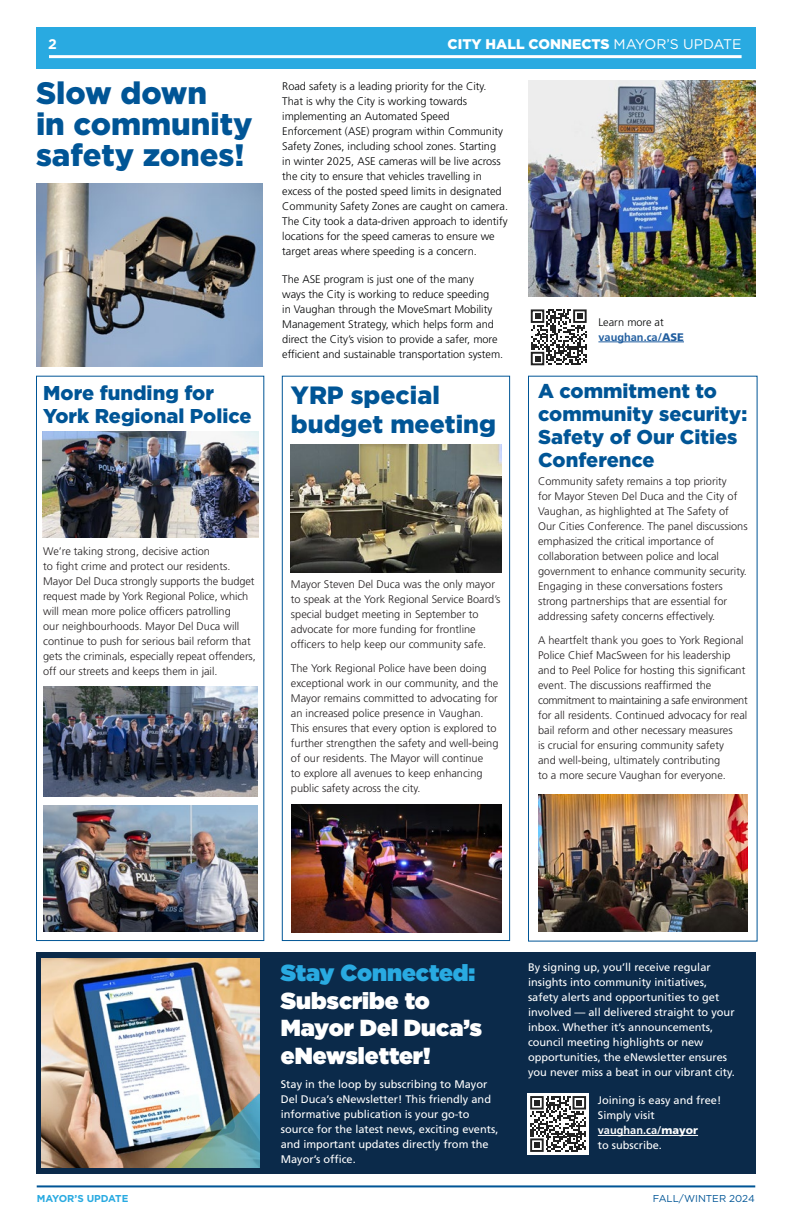
<style>
.page{position:relative;width:792px;height:1224px;background:#fff}
.page>*{position:absolute;margin:0;border:0;box-sizing:border-box;transform-origin:0 0}
.t1{font:900 31px/31px "Gotham";color:#005596}
.t2{font:900 25px/29px "Gotham";color:#005596}
.t3{font:900 23.2px/27.6px "Gotham";color:#fff}
.t4{font:900 23.2px "Gotham";color:#29aae1}
.t5{font:900 20px/23px "Gotham";color:#005596}
.t6{font:900 14px "Gotham";color:#fff}
.t7{font:700 14px "Gotham";color:#fff}
.t8{font:300 11px/15px "Frutiger LT Std";color:#231f20}
.t9{font:300 11px/15px "Frutiger LT Std";color:#010203}
.t10{font:11px/15px "Frutiger LT Std";color:#fff}
.t11{font:10px "Gotham";color:#005596}
.t12{font:700 10px "Gotham";color:#29aae1}
.s1{font-weight:400}
.s2{font-weight:700;color:#215e9f}
.s3{font-weight:900;color:#215e9f}
.s4{font-weight:700}
.s5{font-weight:900}
</style>
<div class="page">
<hr style="left:37px;top:1185px;width:718px;height:2px;background:#005596">
<div style="left:36px;top:953px;width:720px;height:221px;background:#0b2a4a"></div>
<img style="left:41px;top:958px;width:218px;height:210px">
<hr style="left:598px;top:1135px;width:100px;height:1px;background:#fff">
<div style="left:527px;top:1093px;width:62px;height:62px;background:#fff"></div>
<svg style="left:530px;top:1096px;width:56px;height:56px"></svg>
<div style="left:36px;top:27px;width:720px;height:42px;background:#29aae1"></div>
<hr style="left:49px;top:55px;width:693px;height:3px;background:#fff">
<img style="left:36px;top:184px;width:227px;height:182px">
<img style="left:159px;top:1085px;width:100px;height:82px">
<img style="left:528px;top:81px;width:228px;height:215px">
<img style="left:42px;top:431px;width:216px;height:107px">
<div style="left:528px;top:376px;width:230px;height:566px;border:1px solid #005596"></div>
<div style="left:282px;top:376px;width:228px;height:565px;border:1px solid #005596"></div>
<div style="left:36px;top:376px;width:228px;height:565px;border:1px solid #005596"></div>
<img style="left:43px;top:806px;width:215px;height:125px">
<img style="left:43px;top:686px;width:215px;height:110px">
<img style="left:538px;top:795px;width:210px;height:136px">
<img style="left:291px;top:804px;width:210px;height:129px">
<img style="left:291px;top:445px;width:211px;height:127px">
<svg style="left:531px;top:309px;width:56px;height:56px"></svg>
<hr style="left:598px;top:342px;width:86px;height:1px;background:#215e9f">
<p class="t7" style="left:48px;top:35px;width:10px">2</p>
<p class="t6" style="left:448px;top:34px;width:296px">CITY HALL CONNECTS <span class="s1">MAYOR’S UPDATE</span></p>
<h1 class="t1" style="left:36px;top:77px;width:218px">Slow down<br>in community safety zones!</h1>
<p class="t9" style="left:282px;top:78px;width:227px">Road safety is a leading priority for the City.<br>That is why the City is working towards implementing an Automated Speed Enforcement (ASE) program within Community Safety Zones, including school zones. Starting<br>in winter 2025, ASE cameras will be live across the city to ensure that vehicles travelling in excess of the posted speed limits in designated Community Safety Zones are caught on camera.<br>The City took a data-driven approach to identify locations for the speed cameras to ensure we target areas where speeding is a concern.</p>
<p class="t9" style="left:282px;top:272px;width:223px">The ASE program is just one of the many<br>ways the City is working to reduce speeding<br>in Vaughan through the MoveSmart Mobility Management Strategy, which helps form and direct the City’s vision to provide a safer, more efficient and sustainable transportation system.</p>
<p class="t9" style="left:598px;top:315px;width:87px">Learn more at <span class="s2">vaughan.ca/</span><span class="s3">ASE</span></p>
<h3 class="t5" style="left:43px;top:381px;width:210px">More funding for<br>York Regional Police</h3>
<h2 class="t2" style="left:291px;top:380px;width:207px">YRP special budget meeting</h2>
<p class="t8" style="left:43px;top:544px;width:214px">We’re taking strong, decisive action<br>to fight crime and protect our residents.<br>Mayor Del Duca strongly supports the budget request made by York Regional Police, which will mean more police officers patrolling<br>our neighbourhoods. Mayor Del Duca will continue to push for serious bail reform that gets the criminals, especially repeat offenders, off our streets and keeps them in jail.</p>
<p class="t8" style="left:291px;top:577px;width:211px">Mayor Steven Del Duca was the only mayor to speak at the York Regional Service Board’s special budget meeting in September to advocate for more funding for frontline officers to help keep our community safe.</p>
<p class="t8" style="left:291px;top:661px;width:209px">The York Regional Police have been doing exceptional work in our community, and the Mayor remains committed to advocating for an increased police presence in Vaughan.<br>This ensures that every option is explored to further strengthen the safety and well-being of our residents. The Mayor will continue<br>to explore all avenues to keep enhancing public safety across the city.</p>
<h3 class="t5" style="left:538px;top:379px;width:211px">A commitment to community security:<br>Safety of Our Cities<br>Conference</h3>
<p class="t8" style="left:538px;top:474px;width:211px">Community safety remains a top priority<br>for Mayor Steven Del Duca and the City of Vaughan, as highlighted at The Safety of Our Cities Conference. The panel discussions emphasized the critical importance of collaboration between police and local government to enhance community security.<br>Engaging in these conversations fosters strong partnerships that are essential for addressing safety concerns effectively.</p>
<p class="t8" style="left:538px;top:633px;width:211px">A heartfelt thank you goes to York Regional Police Chief MacSween for his leadership and to Peel Police for hosting this significant event. The discussions reaffirmed the commitment to maintaining a safe environment for all residents. Continued advocacy for real bail reform and other necessary measures<br>is crucial for ensuring community safety<br>and well-being, ultimately contributing<br>to a more secure Vaughan for everyone.</p>
<h3 class="t4" style="left:281px;top:956px;width:196px">Stay Connected:</h3>
<h3 class="t3" style="left:281px;top:986px;width:203px">Subscribe to<br>Mayor Del Duca’s eNewsletter!</h3>
<p class="t10" style="left:281px;top:1077px;width:219px">Stay in the loop by subscribing to Mayor Del Duca’s eNewsletter! This friendly and informative publication is your go-to source for the latest news, exciting events, and important updates directly from the Mayor’s office.</p>
<p class="t10" style="left:528px;top:960px;width:209px">By signing up, you’ll receive regular insights into community initiatives, safety alerts and opportunities to get involved — all delivered straight to your inbox. Whether it’s announcements, council meeting highlights or new opportunities, the eNewsletter ensures you never miss a beat in our vibrant city.</p>
<p class="t10" style="left:598px;top:1093px;width:125px">Joining is easy and free!<br>Simply visit <span class="s4">vaughan.ca/</span><span class="s5">mayor<br></span>to subscribe.</p>
<p class="t12" style="left:37px;top:1192px;width:93px">MAYOR’S UPDATE</p>
<p class="t11" style="left:653px;top:1192px;width:103px">FALL/WINTER 2024</p>
</div>
